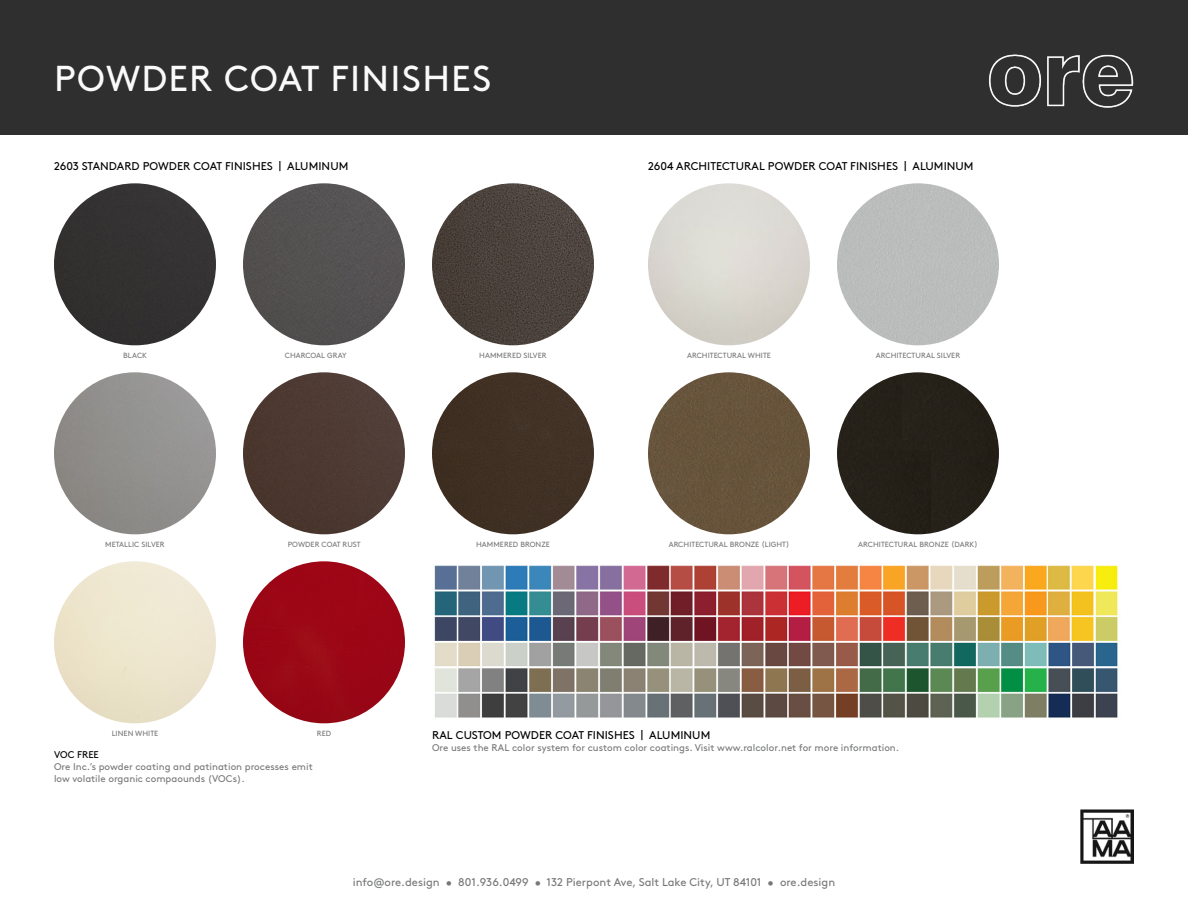
<style>
.page{position:relative;width:1188px;height:918px;background:#fff}
.page>*{position:absolute;margin:0;border:0;box-sizing:border-box;transform-origin:0 0}
.t1{font:36px "Brown";letter-spacing:.035em;color:#fafafa}
.t2{font:11.25px "Brown";letter-spacing:.005em;color:#000}
.t3{font:11.25px "Brown";color:#777878}
.t4{font:9.75px/12px "Brown";color:#777878}
.t5{font:9.75px "Brown";color:#000}
.t6{font:7.5px "Brown";letter-spacing:.005em;color:#777878}
</style>
<div class="page">
<div style="left:0;top:0;width:1188px;height:135px;background:#2f2f2f"></div>
<img style="left:434px;top:565px;width:684px;height:153px">
<img style="left:1080px;top:810px;width:54px;height:54px">
<img style="left:989px;top:54px;width:145px;height:54px">
<div style="left:54px;top:183px;width:162px;height:162px;background:#333131;border-radius:81px"></div>
<div style="left:243px;top:561px;width:162px;height:162px;background:#9c0615;border-radius:81px"></div>
<div style="left:243px;top:183px;width:162px;height:162px;background:#535151;border-radius:81px"></div>
<img style="left:432px;top:183px;width:162px;height:162px;border-radius:81px">
<img style="left:54px;top:372px;width:162px;height:162px;border-radius:81px">
<div style="left:243px;top:372px;width:162px;height:162px;background:#4d3932;border-radius:81px"></div>
<div style="left:432px;top:372px;width:162px;height:162px;background:#403024;border-radius:81px"></div>
<img style="left:54px;top:561px;width:162px;height:162px;border-radius:81px">
<img style="left:648px;top:183px;width:162px;height:162px;border-radius:81px">
<div style="left:837px;top:183px;width:162px;height:162px;background:#bbbdbc;border-radius:81px"></div>
<div style="left:837px;top:372px;width:162px;height:162px;background:#252118;border-radius:81px"></div>
<div style="left:648px;top:372px;width:162px;height:162px;background:#67543b;border-radius:81px"></div>
<h1 class="t1" style="left:54px;top:51px;width:439px">POWDER COAT FINISHES</h1>
<h2 class="t2" style="left:54px;top:157px;width:296px">2603 STANDARD POWDER COAT FINISHES | ALUMINUM</h2>
<h2 class="t2" style="left:648px;top:157px;width:327px">2604 ARCHITECTURAL POWDER COAT FINISHES | ALUMINUM</h2>
<p class="t6" style="left:123px;top:349px;width:25px">BLACK</p>
<p class="t6" style="left:285px;top:349px;width:63px">CHARCOAL GRAY</p>
<p class="t6" style="left:479px;top:349px;width:69px">HAMMERED SILVER</p>
<p class="t6" style="left:105px;top:538px;width:61px">METALLIC SILVER</p>
<p class="t6" style="left:288px;top:538px;width:74px">POWDER COAT RUST</p>
<p class="t6" style="left:476px;top:538px;width:75px">HAMMERED BRONZE</p>
<p class="t6" style="left:687px;top:349px;width:85px">ARCHITECTURAL WHITE</p>
<p class="t6" style="left:876px;top:349px;width:86px">ARCHITECTURAL SILVER</p>
<p class="t6" style="left:669px;top:538px;width:122px">ARCHITECTURAL BRONZE (LIGHT)</p>
<p class="t6" style="left:858px;top:538px;width:121px">ARCHITECTURAL BRONZE (DARK)</p>
<p class="t6" style="left:112px;top:727px;width:48px">LINEN WHITE</p>
<p class="t6" style="left:317px;top:727px;width:16px">RED</p>
<h3 class="t5" style="left:54px;top:747px;width:46px">VOC FREE</h3>
<h3 class="t4" style="left:54px;top:760px;width:260px">Ore Inc.’s powder coating and patination processes emit low volatile organic compaounds (VOCs).</h3>
<h2 class="t2" style="left:432px;top:726px;width:280px">RAL CUSTOM POWDER COAT FINISHES | ALUMINUM</h2>
<h3 class="t4" style="left:432px;top:741px;width:469px">Ore uses the RAL color system for custom color coatings. Visit www.ralcolor.net for more information.</h3>
<h2 class="t3" style="left:353px;top:873px;width:484px">info@ore.design • 801.936.0499 • 132 Pierpont Ave, Salt Lake City, UT 84101 • ore.design</h2>
</div>
